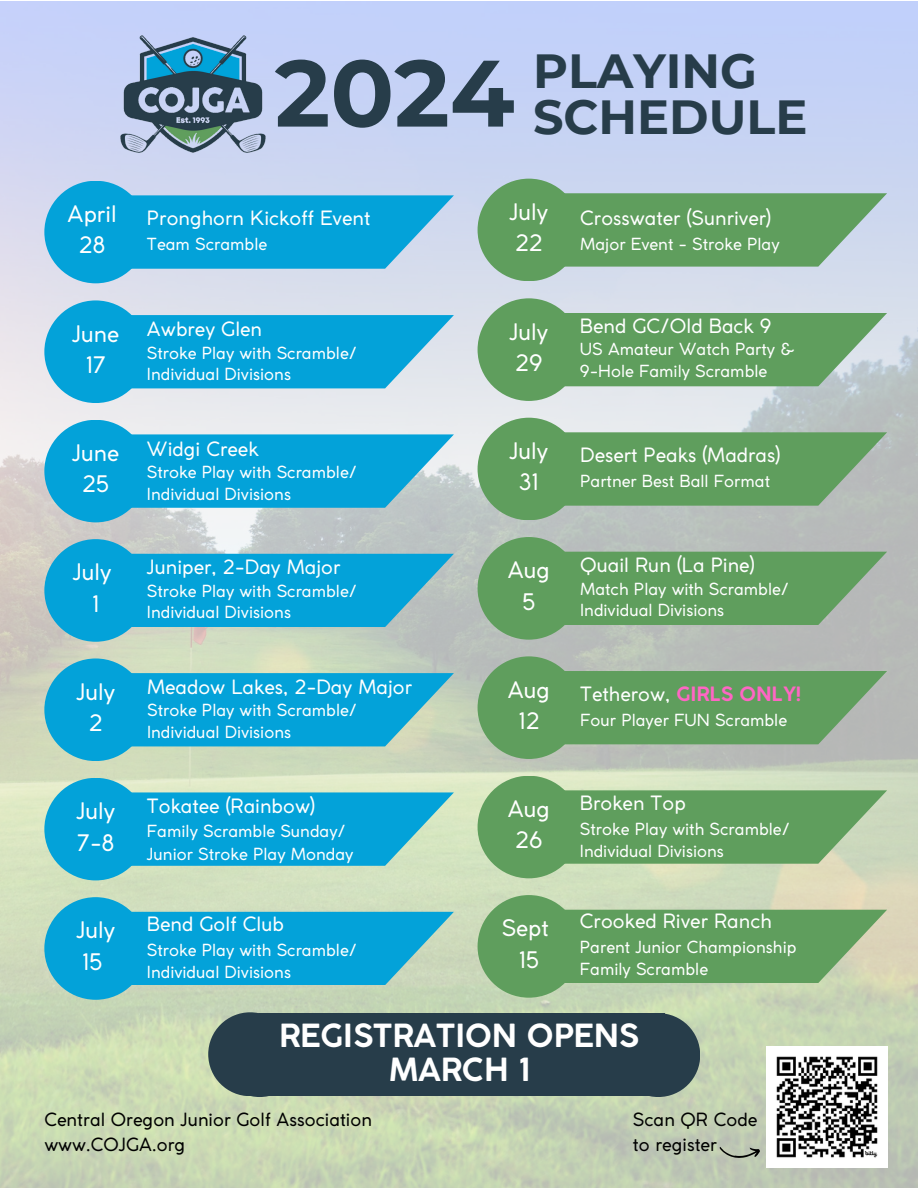
<style>
.page{position:relative;width:918px;height:1188px;background:#fff}
.page>*{position:absolute;margin:0;border:0;box-sizing:border-box;transform-origin:0 0}
.t1{font:700 94.2px "Montserrat";color:#273d4a}
.t2{font:700 47.85px/46.3px "Montserrat";color:#273d4a}
.t3{font:700 31.5px/33.8px "Coco Gothic";color:#fff;text-align:center}
.t4{font:22.5px/31.5px "Coco Gothic";color:#fff;text-align:center}
.t5{font:19.5px "Coco Gothic";color:#fff}
.t6{font:700 19.5px "Coco Gothic";color:#ff66c4}
.t7{font:18px/24.8px "Coco Gothic";color:#000}
.t8{font:16.5px/21.3px "Coco Gothic";color:#fff}
.s1{font-weight:400;color:#fff}
</style>
<div class="page">
<img style="left:0;top:1px;width:918px;height:1187px">
<img style="left:100px;top:1px;width:186px;height:186px">
<svg style="left:131px;top:195px;width:323px;height:74px;background:#1ba8db"></svg>
<div style="left:44px;top:181px;width:103px;height:102px;background:#03a2d9;border-radius:50%"></div>
<svg style="left:565px;top:193px;width:322px;height:74px;background:#6ca46d"></svg>
<div style="left:478px;top:179px;width:102px;height:102px;background:#5f9e5d;border-radius:50%"></div>
<svg style="left:132px;top:315px;width:322px;height:73px;background:#1ba9db"></svg>
<div style="left:44px;top:300px;width:103px;height:103px;background:#03a2d9;border-radius:50%"></div>
<svg style="left:565px;top:313px;width:322px;height:73px;background:#6ba46b"></svg>
<div style="left:478px;top:298px;width:102px;height:103px;background:#5f9e5d;border-radius:50%"></div>
<svg style="left:131px;top:434px;width:323px;height:74px;background:#1ba7d8"></svg>
<div style="left:44px;top:420px;width:103px;height:102px;background:#03a2d9;border-radius:50%"></div>
<svg style="left:565px;top:432px;width:322px;height:74px;background:#69a168"></svg>
<div style="left:478px;top:418px;width:102px;height:102px;background:#5f9e5d;border-radius:50%"></div>
<svg style="left:132px;top:554px;width:322px;height:73px;background:#17a5d5"></svg>
<div style="left:44px;top:539px;width:103px;height:103px;background:#03a2d9;border-radius:50%"></div>
<svg style="left:565px;top:552px;width:322px;height:73px;background:#68a067"></svg>
<div style="left:478px;top:537px;width:102px;height:103px;background:#5f9e5d;border-radius:50%"></div>
<svg style="left:132px;top:673px;width:322px;height:73px;background:#19a7d5"></svg>
<div style="left:44px;top:658px;width:103px;height:103px;background:#03a2d9;border-radius:50%"></div>
<svg style="left:565px;top:671px;width:322px;height:73px;background:#68a066"></svg>
<div style="left:478px;top:656px;width:102px;height:103px;background:#5f9e5d;border-radius:50%"></div>
<svg style="left:131px;top:792px;width:323px;height:74px;background:#1ca9d6"></svg>
<div style="left:44px;top:778px;width:103px;height:102px;background:#03a2d9;border-radius:50%"></div>
<svg style="left:565px;top:790px;width:322px;height:74px;background:#6ba468"></svg>
<div style="left:478px;top:776px;width:102px;height:102px;background:#5f9e5d;border-radius:50%"></div>
<svg style="left:132px;top:912px;width:322px;height:73px;background:#19a7d5"></svg>
<div style="left:44px;top:897px;width:103px;height:103px;background:#03a2d9;border-radius:50%"></div>
<svg style="left:565px;top:910px;width:322px;height:73px;background:#6ca467"></svg>
<div style="left:478px;top:895px;width:102px;height:103px;background:#5f9e5d;border-radius:50%"></div>
<img style="left:766px;top:1046px;width:122px;height:122px">
<div style="left:208px;top:1012px;width:84px;height:84px;background:#273d4a;border-radius:50%"></div>
<div style="left:616px;top:1013px;width:84px;height:84px;background:#273d4a;border-radius:50%"></div>
<div style="left:218px;top:1013px;width:84px;height:84px;background:#273d4a;border-radius:50%"></div>
<div style="left:259px;top:1013px;width:406px;height:83px;background:#273d4a"></div>
<svg style="left:720px;top:1147px;width:40px;height:11px"></svg>
<p class="t1" style="left:275px;top:35px;width:241px">2024</p>
<p class="t2" style="left:533px;top:48px;width:276px">PLAYING<br>SCHEDULE</p>
<h4 class="t4" style="left:68px;top:200px;width:51px">April<br>28</h4>
<h4 class="t5" style="left:147px;top:211px;width:225px">Pronghorn Kickoff Event</h4>
<h4 class="t8" style="left:147px;top:235px;width:122px">Team Scramble</h4>
<h4 class="t4" style="left:72px;top:320px;width:49px">June<br>17</h4>
<p class="t5" style="left:147px;top:322px;width:117px">Awbrey Glen</p>
<p class="t8" style="left:147px;top:344px;width:211px">Stroke Play with Scramble/<br>Individual Divisions</p>
<h5 class="t4" style="left:510px;top:198px;width:40px;text-align:left">July<br>22</h5>
<p class="t5" style="left:580px;top:211px;width:192px">Crosswater (Sunriver)</p>
<p class="t8" style="left:580px;top:235px;width:201px">Major Event - Stroke Play</p>
<h4 class="t4" style="left:510px;top:318px;width:40px;text-align:left">July<br>29</h4>
<p class="t5" style="left:580px;top:318px;width:193px">Bend GC/Old Back 9</p>
<p class="t8" style="left:580px;top:340px;width:216px">US Amateur Watch Party &amp;<br>9-Hole Family Scramble</p>
<p class="t5" style="left:147px;top:441px;width:113px">Widgi Creek</p>
<p class="t8" style="left:147px;top:463px;width:211px">Stroke Play with Scramble/<br>Individual Divisions</p>
<h4 class="t4" style="left:72px;top:439px;width:49px">June<br>25</h4>
<p class="t4" style="left:510px;top:437px;width:40px">July<br>31</p>
<p class="t5" style="left:580px;top:448px;width:202px">Desert Peaks (Madras)</p>
<h4 class="t8" style="left:580px;top:472px;width:191px">Partner Best Ball Format</h4>
<h4 class="t5" style="left:147px;top:560px;width:195px">Juniper, 2-Day Major</h4>
<p class="t8" style="left:147px;top:582px;width:211px">Stroke Play with Scramble/<br>Individual Divisions</p>
<p class="t4" style="left:73px;top:558px;width:40px">July<br>1</p>
<p class="t4" style="left:508px;top:556px;width:44px">Aug<br>5</p>
<p class="t5" style="left:580px;top:558px;width:176px">Quail Run (La Pine)</p>
<h5 class="t8" style="left:580px;top:580px;width:210px">Match Play with Scramble/<br>Individual Divisions</h5>
<p class="t5" style="left:147px;top:679px;width:267px">Meadow Lakes, 2-Day Major</p>
<h3 class="t8" style="left:147px;top:701px;width:211px">Stroke Play with Scramble/<br>Individual Divisions</h3>
<h4 class="t4" style="left:76px;top:678px;width:40px">July<br>2</h4>
<p class="t4" style="left:508px;top:676px;width:44px">Aug<br>12</p>
<p class="t6" style="left:580px;top:686px;width:223px"><span class="s1">Tetherow,</span> GIRLS ONLY!</p>
<h4 class="t8" style="left:580px;top:710px;width:208px">Four Player FUN Scramble</h4>
<p class="t4" style="left:76px;top:797px;width:40px;text-align:left">July<br>7-8</p>
<p class="t5" style="left:147px;top:798px;width:170px">Tokatee (Rainbow)</p>
<h4 class="t8" style="left:147px;top:822px;width:208px;line-height:22.5px">Family Scramble Sunday/<br>Junior Stroke Play Monday</h4>
<h4 class="t4" style="left:76px;top:916px;width:40px;text-align:left">July<br>15</h4>
<p class="t5" style="left:147px;top:917px;width:139px">Bend Golf Club</p>
<p class="t8" style="left:147px;top:940px;width:211px;line-height:22.5px">Stroke Play with Scramble/<br>Individual Divisions</p>
<p class="t4" style="left:508px;top:795px;width:44px">Aug<br>26</p>
<p class="t5" style="left:580px;top:795px;width:108px">Broken Top</p>
<h4 class="t8" style="left:580px;top:819px;width:211px;line-height:22.5px">Stroke Play with Scramble/<br>Individual Divisions</h4>
<h4 class="t4" style="left:502px;top:914px;width:49px">Sept<br>15</h4>
<p class="t5" style="left:580px;top:914px;width:193px">Crooked River Ranch</p>
<p class="t8" style="left:580px;top:937px;width:218px;line-height:22.5px">Parent Junior Championship<br>Family Scramble</p>
<h1 class="t3" style="left:279px;top:1022px;width:361px">REGISTRATION OPENS<br>MARCH 1</h1>
<h2 class="t7" style="left:633px;top:1109px;width:126px">Scan QR Code to register</h2>
<h4 class="t7" style="left:44px;top:1109px;width:329px">Central Oregon Junior Golf Association www.COJGA.org</h4>
</div>
